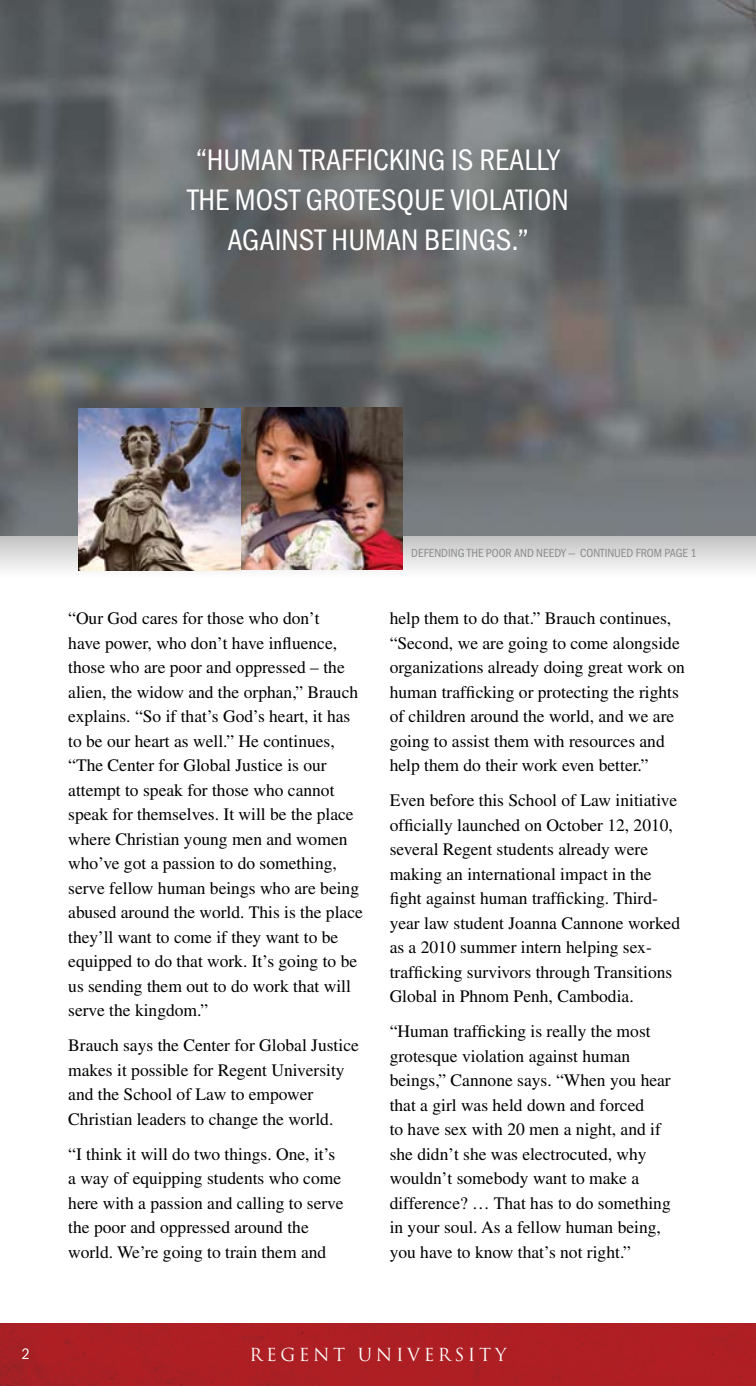
<style>
.page{position:relative;width:756px;height:1386px;background:#fff}
.page>*{position:absolute;margin:0;border:0;box-sizing:border-box;transform-origin:0 0}
.t1{font:30.62px/40.2px "Franklin Gothic Cond";color:#fff;text-align:center}
.t2{font:17.5px/24.5px "Times";color:#000}
.t3{font:17.5px "Trajan Pro";letter-spacing:.2em;color:#fff}
.t4{font:15.75px "Franklin Gothic Cond";color:#fff}
.t5{font:12.25px "Franklin Gothic Cond";color:#8a8c8e}
</style>
<div class="page">
<svg style="left:0;top:536px;width:756px;height:35px;background:#dadada"></svg>
<img style="left:0;top:0;width:756px;height:536px">
<div style="left:0;top:1323px;width:756px;height:63px;background:#ad1f24"></div>
<img style="left:79px;top:408px;width:324px;height:162px">
<h1 class="t1" style="left:187px;top:140px;width:383px">“HUMAN TRAFFICKING IS REALLY<br>THE MOST GROTESQUE VIOLATION<br>AGAINST HUMAN BEINGS.”</h1>
<p class="t2" style="left:68px;top:606px;width:296px">“Our God cares for those who don’t<br>have power, who don’t have influence, those who are poor and oppressed – the alien, the widow and the orphan,” Brauch explains. “So if that’s God’s heart, it has to be our heart as well.” He continues, “The Center for Global Justice is our attempt to speak for those who cannot speak for themselves. It will be the place where Christian young men and women who’ve got a passion to do something, serve fellow human beings who are being abused around the world. This is the place they’ll want to come if they want to be equipped to do that work. It’s going to be us sending them out to do work that will serve the kingdom.”</p>
<p class="t2" style="left:68px;top:1033px;width:292px">Brauch says the Center for Global Justice makes it possible for Regent University and the School of Law to empower Christian leaders to change the world.</p>
<p class="t2" style="left:68px;top:1142px;width:277px">“I think it will do two things. One, it’s a way of equipping students who come here with a passion and calling to serve the poor and oppressed around the world. We’re going to train them and</p>
<p class="t5" style="left:411px;top:546px;width:25px">DEFENDING</p>
<p class="t5" style="left:467px;top:546px;width:55px">THE POOR AND</p>
<p class="t5" style="left:536px;top:546px;width:7px">NEED</p>
<p class="t5" style="left:561px;top:546px;width:137px">Y — CONTINUED FROM PAGE 1</p>
<p class="t2" style="left:390px;top:606px;width:297px">help them to do that.” Brauch continues, “Second, we are going to come alongside organizations already doing great work on human trafficking or protecting the rights of children around the world, and we are going to assist them with resources and help them do their work even better.”</p>
<p class="t2" style="left:390px;top:788px;width:292px">Even before this School of Law initiative officially launched on October 12, 2010, several Regent students already were making an international impact in the fight against human trafficking. Third&shy;year law student Joanna Cannone worked as a 2010 summer intern helping sex&shy;trafficking survivors through Transitions Global in Phnom Penh, Cambodia.</p>
<p class="t2" style="left:390px;top:1019px;width:283px">“Human trafficking is really the most grotesque violation against human beings,” Cannone says. “When you hear that a girl was held down and forced<br>to have sex with 20 men a night, and if she didn’t she was electrocuted, why wouldn’t somebody want to make a difference? … That has to do something in your soul. As a fellow human being, you have to know that’s not right.”</p>
<p class="t4" style="left:22px;top:1345px;width:10px">2</p>
<p class="t3" style="left:249px;top:1344px;width:259px">REGENT UNIVERSITY</p>
</div>
